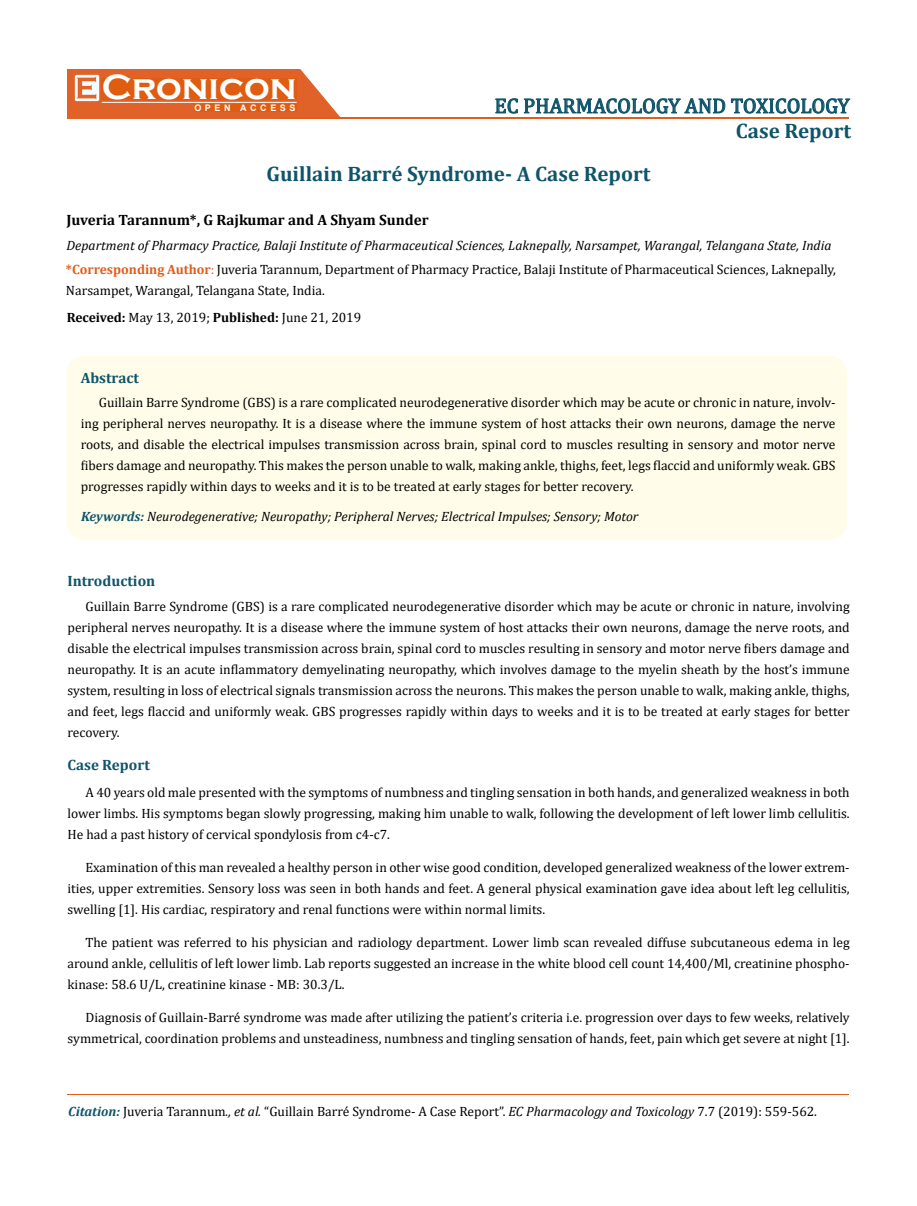
<style>
.page{position:relative;width:917px;height:1206px;background:#fff}
.page>*{position:absolute;margin:0;border:0;box-sizing:border-box;transform-origin:0 0}
.t1{font:700 36px "Copperplate Gothic";color:#fff}
.t2{font:700 21px "Cambria";color:#0e546a}
.t3{font:21px "Cambria";color:#0e546a}
.t4{font:700 15px "Cambria";color:#000}
.t5{font:700 15px "Cambria";color:#0e546a}
.t6{font:13.5px/21px "Cambria";color:#000;text-align:justify}
.t7{font:italic 13.5px/24.3px "Cambria";color:#000}
.t8{font:700 9px "Arial";letter-spacing:.4em;color:#fff}
.s1{font-weight:700;font-style:normal;color:#e05d1a}
.s2{font-style:normal;color:#e05d1a}
.s3{font-style:normal}
.s4{font-weight:700}
.s5{font-weight:700;color:#0e546a}
.s6{font-weight:700;font-style:italic;color:#0e546a}
.s7{font-style:italic}
</style>
<div class="page">
<div style="left:67px;top:70px;width:290px;height:49px;background:#e06228"></div>
<svg style="left:300px;top:69px;width:90px;height:49px"></svg>
<img style="left:75px;top:75px;width:24px;height:26px">
<div style="left:102px;top:79px;width:195px;height:21px;background:#df5d11"></div>
<div style="left:194px;top:105px;width:103px;height:7px;background:#df5d11"></div>
<svg style="left:495px;top:98px;width:355px;height:16px"></svg>
<hr style="left:102px;top:102px;width:194px;height:1px;background:#fff">
<hr style="left:279px;top:118px;width:569px;height:1px;background:#e05d1a">
<hr style="left:67px;top:1094px;width:782px;height:1px;background:#e05d1a">
<div style="left:66px;top:356px;width:780px;height:184px;background:#fffde9;border-radius:18px"></div>
<h1 class="t1" style="left:102px;top:68px;width:196px">Cronicon</h1>
<p class="t8" style="left:194px;top:102px;width:103px">OPEN ACCESS</p>
<h2 class="t3" style="left:494px;top:93px;width:356px">EC PHARMACOLOGY AND TOXICOLOGY</h2>
<h2 class="t2" style="left:735px;top:116px;width:117px">Case Report</h2>
<h2 class="t2" style="left:266px;top:159px;width:385px">Guillain Barré Syndrome- A Case Report</h2>
<p class="t4" style="left:66px;top:210px;width:364px">Juveria Tarannum*, G Rajkumar and A Shyam Sunder</p>
<p class="t7" style="left:66px;top:232px;width:771px">Department of Pharmacy Practice, Balaji Institute of Pharmaceutical Sciences, Laknepally, Narsampet, Warangal, Telangana State, India <span class="s1">*Corresponding Author</span><span class="s2">:</span> <span class="s3">Juveria Tarannum, Department of Pharmacy Practice, Balaji Institute of Pharmaceutical Sciences, Laknepally,</span></p>
<p class="t6" style="left:66px;top:277px;width:297px;line-height:27.3px">Narsampet, Warangal, Telangana State, India.<br><span class="s4">Received:</span> May 13, 2019; <span class="s4">Published:</span> June 21, 2019</p>
<p class="t5" style="left:81px;top:367px;width:60px">Abstract</p>
<p class="t6" style="left:81px;top:392px;width:756px;text-indent:18px">Guillain Barre Syndrome (GBS) is a rare complicated neurodegenerative disorder which may be acute or chronic in nature, involv&shy;ing peripheral nerves neuropathy. It is a disease where the immune system of host attacks their own neurons, damage the nerve roots, and disable the electrical impulses transmission across brain, spinal cord to muscles resulting in sensory and motor nerve fibers damage and neuropathy. This makes the person unable to walk, making ankle, thighs, feet, legs flaccid and uniformly weak. GBS progresses rapidly within days to weeks and it is to be treated at early stages for better recovery.</p>
<p class="t7" style="left:81px;top:503px;width:559px"><span class="s5">Keywords:</span> Neurodegenerative; Neuropathy; Peripheral Nerves; Electrical Impulses; Sensory; Motor</p>
<p class="t5" style="left:67px;top:570px;width:89px">Introduction</p>
<p class="t6" style="left:67px;top:596px;width:783px;text-indent:18px">Guillain Barre Syndrome (GBS) is a rare complicated neurodegenerative disorder which may be acute or chronic in nature, involving peripheral nerves neuropathy. It is a disease where the immune system of host attacks their own neurons, damage the nerve roots, and disable the electrical impulses transmission across brain, spinal cord to muscles resulting in sensory and motor nerve fibers damage and neuropathy. It is an acute inflammatory demyelinating neuropathy, which involves damage to the myelin sheath by the host’s immune system, resulting in loss of electrical signals transmission across the neurons. This makes the person unable to walk, making ankle, thighs, and feet, legs flaccid and uniformly weak. GBS progresses rapidly within days to weeks and it is to be treated at early stages for better recovery.</p>
<p class="t5" style="left:67px;top:754px;width:84px">Case Report</p>
<p class="t6" style="left:67px;top:782px;width:783px;text-indent:18px">A 40 years old male presented with the symptoms of numbness and tingling sensation in both hands, and generalized weakness in both lower limbs. His symptoms began slowly progressing, making him unable to walk, following the development of left lower limb cellulitis.<br>He had a past history of cervical spondylosis from c4-c7.</p>
<p class="t6" style="left:67px;top:857px;width:783px;text-indent:18px">Examination of this man revealed a healthy person in other wise good condition, developed generalized weakness of the lower extrem&shy;ities, upper extremities. Sensory loss was seen in both hands and feet. A general physical examination gave idea about left leg cellulitis, swelling [1]. His cardiac, respiratory and renal functions were within normal limits.</p>
<p class="t6" style="left:67px;top:932px;width:783px;text-indent:18px">The patient was referred to his physician and radiology department. Lower limb scan revealed diffuse subcutaneous edema in leg around ankle, cellulitis of left lower limb. Lab reports suggested an increase in the white blood cell count 14,400/Ml, creatinine phospho&shy;kinase: 58.6 U/L, creatinine kinase - MB: 30.3/L.</p>
<p class="t6" style="left:67px;top:1007px;width:783px;text-align:right">Diagnosis of Guillain-Barré syndrome was made after utilizing the patient’s criteria i.e. progression over days to few weeks, relatively symmetrical, coordination problems and unsteadiness, numbness and tingling sensation of hands, feet, pain which get severe at night [1].</p>
<p class="t6" style="left:68px;top:1100px;width:750px"><span class="s6">Citation:</span> Juveria Tarannum<span class="s7">., et al.</span> “Guillain Barré Syndrome- A Case Report”. <span class="s7">EC Pharmacology and Toxicology</span> 7.7 (2019): 559-562.</p>
</div>
